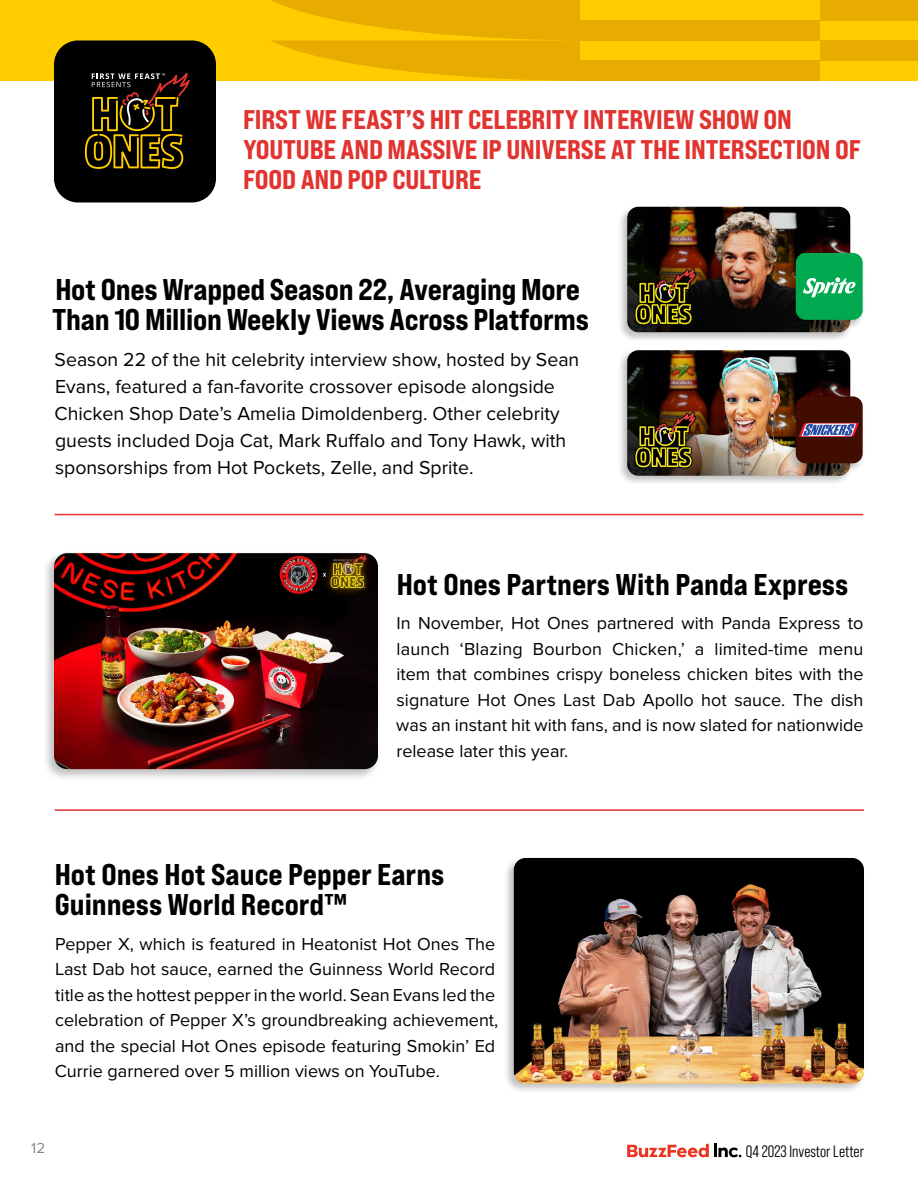
<style>
.page{position:relative;width:918px;height:1188px;background:#fff}
.page>*{position:absolute;margin:0;border:0;box-sizing:border-box;transform-origin:0 0}
.t1{font:30px/30px "Bebas Neue Pro Exp Eb";letter-spacing:-.005em;color:#000}
.t2{font:27px/30px "Bebas Neue Pro Exp Eb";letter-spacing:-.005em;color:#e1332f}
.t3{font:19.5px/27px "Proxima Nova";color:#000}
.t4{font:18px/25.5px "Proxima Nova";color:#000;text-align:justify}
.t5{font:16.5px "Bebas Neue Pro Middle";color:#000101}
.t6{font:15px "Proxima Nova";color:#878787}
</style>
<div class="page">
<div style="left:580px;top:0;width:240px;height:20px;background:#fc0"></div>
<div style="left:580px;top:40px;width:240px;height:21px;background:#fc0"></div>
<svg style="left:270px;top:0;width:310px;height:81px;background:#eeb400"></svg>
<div style="left:820px;top:61px;width:98px;height:20px;background:#fc0"></div>
<div style="left:820px;top:20px;width:98px;height:20px;background:#fc0"></div>
<div style="left:820px;top:40px;width:98px;height:21px;background:#e8ab00"></div>
<div style="left:820px;top:0;width:98px;height:20px;background:#e8ab00"></div>
<div style="left:580px;top:20px;width:240px;height:20px;background:#e8ab00"></div>
<div style="left:580px;top:61px;width:240px;height:20px;background:#e8ab00"></div>
<div style="left:0;top:0;width:270px;height:81px;background:#fc0"></div>
<div style="left:54px;top:40px;width:162px;height:162px;background:#000;border-radius:24px"></div>
<svg style="left:84px;top:72px;width:106px;height:97px"></svg>
<svg style="left:627px;top:1144px;width:114px;height:13px"></svg>
<hr style="left:55px;top:514px;width:808px;height:1px;background:#e1332f">
<hr style="left:55px;top:809px;width:809px;height:2px;background:#e1332f">
<div style="left:617px;top:348px;width:235px;height:138px;background:#000;opacity:.25"></div>
<img style="left:627px;top:350px;width:223px;height:126px">
<div style="left:617px;top:205px;width:235px;height:137px;background:#000;opacity:.25"></div>
<img style="left:627px;top:207px;width:223px;height:125px">
<div style="left:786px;top:251px;width:79px;height:79px;background:#000;opacity:.25"></div>
<div style="left:796px;top:253px;width:67px;height:67px;background:#00a84f;border-radius:10px"></div>
<svg style="left:803px;top:277px;width:53px;height:20px"></svg>
<div style="left:786px;top:394px;width:79px;height:79px;background:#000;opacity:.25"></div>
<div style="left:796px;top:396px;width:67px;height:67px;background:#400d00;border-radius:10px"></div>
<svg style="left:798px;top:422px;width:62px;height:15px"></svg>
<div style="left:42px;top:550px;width:339px;height:231px;background:#000;opacity:.25"></div>
<img style="left:54px;top:553px;width:324px;height:216px">
<div style="left:503px;top:856px;width:364px;height:239px;background:#000;opacity:.25"></div>
<img style="left:514px;top:858px;width:350px;height:226px">
<h2 class="t2" style="left:243px;top:105px;width:619px">FIRST WE FEAST’S HIT CELEBRITY INTERVIEW SHOW ON<br>YOUTUBE AND MASSIVE IP UNIVERSE AT THE INTERSECTION OF<br>FOOD AND POP CULTURE</h2>
<h1 class="t1" style="left:52px;top:273px;width:538px">Hot Ones Wrapped Season 22, Averaging More<br>Than 10 Million Weekly Views Across Platforms</h1>
<p class="t3" style="left:55px;top:346px;width:526px">Season 22 of the hit celebrity interview show, hosted by Sean Evans, featured a fan-favorite crossover episode alongside Chicken Shop Date’s Amelia Dimoldenberg. Other celebrity guests included Doja Cat, Mark Ruffalo and Tony Hawk, with sponsorships from Hot Pockets, Zelle, and Sprite.</p>
<h1 class="t1" style="left:397px;top:569px;width:453px">Hot Ones Partners With Panda Express</h1>
<p class="t4" style="left:396px;top:611px;width:469px">In November, Hot Ones partnered with Panda Express to launch ‘Blazing Bourbon Chicken,’ a limited-time menu item that combines crispy boneless chicken bites with the signature Hot Ones Last Dab Apollo hot sauce. The dish was an instant hit with fans, and is now slated for nationwide release later this year.</p>
<h1 class="t1" style="left:55px;top:859px;width:391px">Hot Ones Hot Sauce Pepper Earns<br>Guinness World Record™</h1>
<p class="t4" style="left:55px;top:931px;width:445px;text-align:left">Pepper X, which is featured in Heatonist Hot Ones The Last Dab hot sauce, earned the Guinness World Record title as the hottest pepper in the world. Sean Evans led the celebration of Pepper X’s groundbreaking achievement, and the special Hot Ones episode featuring Smokin’ Ed Currie garnered over 5 million views on YouTube.</p>
<p class="t6" style="left:31px;top:1139px;width:15px">12</p>
<p class="t5" style="left:746px;top:1142px;width:120px">Q4 2023 Investor Letter</p>
</div>
